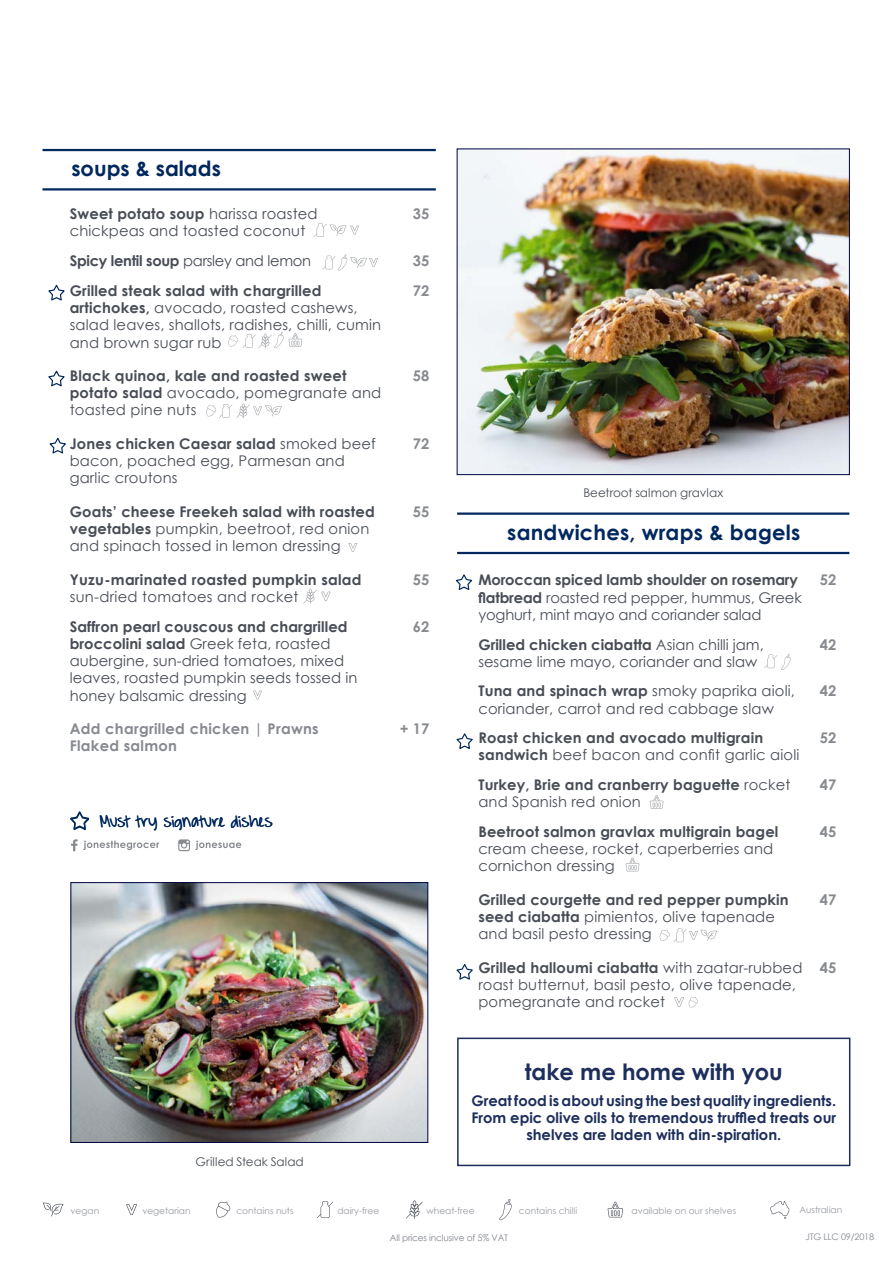
<style>
.page{position:relative;width:893px;height:1263px;background:#fff}
.page>*{position:absolute;margin:0;border:0;box-sizing:border-box;transform-origin:0 0}
.t1{font:700 22.5px "Century Gothic";color:#1d2e5c}
.t2{font:700 21px "Century Gothic";letter-spacing:.01em;color:#00285e}
.t3{font:21px "A Hundred Miles";color:#00285e}
.t4{font:14.7px/17.2px "Century Gothic";letter-spacing:.01em;color:#474c55}
.t5{font:14.7px/17.2px "Century Gothic";letter-spacing:.01em;color:#484d56}
.t6{font:700 14.7px/17.2px "Century Gothic";letter-spacing:.01em;color:#474c55}
.t7{font:700 14.7px/17.2px "Century Gothic";letter-spacing:.015em;color:#484d56}
.t8{font:700 14.7px/17.2px "Century Gothic";color:#1d2e5c;text-align:center}
.t9{font:14.7px/17.2px "Century Gothic";letter-spacing:-.01em;color:#484d56}
.t10{font:700 14.7px/17.2px "Century Gothic";letter-spacing:.02em;color:#868990}
.t11{font:700 14.7px "Century Gothic";letter-spacing:.01em;color:#878a8f}
.t12{font:700 14.7px "Century Gothic";letter-spacing:-.02em;color:#474c55}
.t13{font:12px "Century Gothic";color:#474c55}
.t14{font:9px "Century Gothic";color:#92959d}
.t15{font:9px "Century Gothic";letter-spacing:-.015em;color:#81858d}
.t16{font:9px "Century Gothic";color:#92959c}
.s1{font-weight:700}
.s2{font-weight:400}
</style>
<div class="page">
<svg style="left:456px;top:733px;width:17px;height:16px"></svg>
<svg style="left:455px;top:574px;width:18px;height:16px"></svg>
<svg style="left:48px;top:284px;width:17px;height:17px"></svg>
<svg style="left:48px;top:370px;width:17px;height:17px"></svg>
<svg style="left:49px;top:437px;width:17px;height:17px"></svg>
<svg style="left:314px;top:223px;width:45px;height:14px"></svg>
<svg style="left:348px;top:543px;width:9px;height:9px"></svg>
<svg style="left:303px;top:589px;width:28px;height:15px"></svg>
<svg style="left:206px;top:403px;width:76px;height:15px"></svg>
<svg style="left:322px;top:254px;width:56px;height:17px"></svg>
<svg style="left:659px;top:928px;width:58px;height:14px"></svg>
<svg style="left:764px;top:654px;width:27px;height:16px"></svg>
<svg style="left:650px;top:795px;width:13px;height:14px"></svg>
<svg style="left:228px;top:332px;width:74px;height:16px"></svg>
<svg style="left:253px;top:690px;width:9px;height:9px"></svg>
<svg style="left:626px;top:857px;width:13px;height:14px"></svg>
<svg style="left:674px;top:997px;width:24px;height:10px"></svg>
<svg style="left:456px;top:964px;width:17px;height:16px"></svg>
<hr style="left:457px;top:512px;width:392px;height:3px;background:#00285e">
<hr style="left:457px;top:552px;width:392px;height:2px;background:#00285e">
<div style="left:457px;top:1037px;width:393px;height:129px;border:2px solid #1c2d5c"></div>
<img style="left:459px;top:151px;width:389px;height:322px">
<div style="left:457px;top:149px;width:393px;height:326px;border:1px solid #00053d"></div>
<img style="left:73px;top:884px;width:353px;height:257px">
<div style="left:71px;top:882px;width:357px;height:261px;border:1px solid #00053d"></div>
<hr style="left:43px;top:149px;width:393px;height:2px;background:#00285e">
<hr style="left:43px;top:188px;width:393px;height:3px;background:#00285e">
<svg style="left:317px;top:1201px;width:16px;height:17px"></svg>
<svg style="left:406px;top:1200px;width:17px;height:19px"></svg>
<svg style="left:126px;top:1204px;width:11px;height:11px"></svg>
<svg style="left:43px;top:1202px;width:21px;height:14px"></svg>
<svg style="left:608px;top:1202px;width:15px;height:15px"></svg>
<svg style="left:216px;top:1201px;width:14px;height:16px"></svg>
<svg style="left:499px;top:1199px;width:13px;height:21px"></svg>
<svg style="left:770px;top:1201px;width:19px;height:18px"></svg>
<svg style="left:71px;top:839px;width:88px;height:12px"></svg>
<svg style="left:178px;top:839px;width:63px;height:12px"></svg>
<svg style="left:70px;top:811px;width:20px;height:20px"></svg>
<h2 class="t2" style="left:71px;top:153px;width:151px">soups &amp; salads</h2>
<p class="t4" style="left:70px;top:205px;width:249px"><span class="s1">Sweet potato soup</span> harissa roasted chickpeas and toasted coconut</p>
<p class="t11" style="left:413px;top:203px;width:18px">35</p>
<p class="t12" style="left:70px;top:249px;width:243px">Spicy lentil soup <span class="s2">parsley and lemon</span></p>
<p class="t11" style="left:413px;top:249px;width:18px">35</p>
<p class="t5" style="left:70px;top:282px;width:313px"><span class="s1">Grilled steak salad with chargrilled artichokes,</span> avocado, roasted cashews, salad leaves, shallots, radishes, chilli, cumin and brown sugar rub</p>
<p class="t11" style="left:413px;top:279px;width:18px">72</p>
<p class="t7" style="left:70px;top:366px;width:313px">Black quinoa, kale and roasted sweet potato salad <span class="s2">avocado, pomegranate and toasted pine nuts</span></p>
<p class="t11" style="left:413px;top:364px;width:18px">58</p>
<p class="t5" style="left:70px;top:435px;width:308px"><span class="s1">Jones chicken Caesar salad</span> smoked beef bacon, poached egg, Parmesan and garlic croutons</p>
<p class="t11" style="left:413px;top:432px;width:18px">72</p>
<p class="t4" style="left:70px;top:503px;width:307px"><span class="s1">Goats’ cheese Freekeh salad with roasted vegetables</span> pumpkin, beetroot, red onion and spinach tossed in lemon dressing</p>
<p class="t11" style="left:413px;top:500px;width:18px">55</p>
<p class="t6" style="left:70px;top:570px;width:293px">Yuzu-marinated roasted pumpkin salad</p>
<p class="t4" style="left:70px;top:588px;width:230px">sun-dried tomatoes and rocket</p>
<p class="t11" style="left:413px;top:568px;width:18px">55</p>
<p class="t4" style="left:70px;top:617px;width:289px"><span class="s1">Saffron pearl couscous and chargrilled broccolini salad</span> Greek feta, roasted aubergine, sun-dried tomatoes, mixed leaves, roasted pumpkin seeds tossed in honey balsamic dressing</p>
<p class="t11" style="left:413px;top:615px;width:18px">62</p>
<p class="t10" style="left:70px;top:719px;width:251px">Add chargrilled chicken | Prawns<br>Flaked salmon</p>
<p class="t11" style="left:400px;top:717px;width:31px">+ 17</p>
<h2 class="t3" style="left:100px;top:810px;width:174px">Must try signature dishes</h2>
<p class="t13" style="left:196px;top:1153px;width:110px">Grilled Steak Salad</p>
<p class="t13" style="left:583px;top:484px;width:141px">Beetroot salmon gravlax</p>
<h2 class="t2" style="left:507px;top:516px;width:294px">sandwiches, wraps &amp; bagels</h2>
<p class="t9" style="left:478px;top:571px;width:325px"><span class="s1">Moroccan spiced lamb shoulder on rosemary flatbread</span> roasted red pepper, hummus, Greek yoghurt, mint mayo and coriander salad</p>
<p class="t11" style="left:820px;top:569px;width:18px">52</p>
<p class="t4" style="left:478px;top:635px;width:287px"><span class="s1">Grilled chicken ciabatta</span> Asian chilli jam, sesame lime mayo, coriander and slaw</p>
<p class="t11" style="left:820px;top:633px;width:18px">42</p>
<p class="t4" style="left:478px;top:682px;width:318px"><span class="s1">Tuna and spinach wrap</span> smoky paprika aioli, coriander, carrot and red cabbage slaw</p>
<p class="t11" style="left:820px;top:680px;width:18px">42</p>
<p class="t7" style="left:478px;top:728px;width:323px">Roast chicken and avocado multigrain sandwich <span class="s2">beef bacon and confit garlic aioli</span></p>
<p class="t11" style="left:820px;top:727px;width:18px">52</p>
<p class="t6" style="left:478px;top:775px;width:313px">Turkey, Brie and cranberry baguette <span class="s2">rocket and Spanish red onion</span></p>
<p class="t11" style="left:820px;top:773px;width:18px">47</p>
<p class="t6" style="left:478px;top:822px;width:302px">Beetroot salmon gravlax multigrain bagel</p>
<p class="t4" style="left:478px;top:840px;width:296px">cream cheese, rocket, caperberries and cornichon dressing</p>
<p class="t11" style="left:820px;top:820px;width:18px">45</p>
<p class="t6" style="left:478px;top:890px;width:312px">Grilled courgette and red pepper pumpkin seed ciabatta <span class="s2">pimientos, olive tapenade and basil pesto dressing</span></p>
<p class="t11" style="left:820px;top:888px;width:18px">47</p>
<p class="t5" style="left:478px;top:958px;width:326px"><span class="s1">Grilled halloumi ciabatta</span> with zaatar-rubbed roast butternut, basil pesto, olive tapenade, pomegranate and rocket</p>
<p class="t11" style="left:820px;top:956px;width:18px">45</p>
<h1 class="t1" style="left:525px;top:1055px;width:259px">take me home with you</h1>
<p class="t8" style="left:471px;top:1091px;width:366px">Great food is about using the best quality ingredients.<br>From epic olive oils to tremendous truffled treats our shelves are laden with din-spiration.</p>
<p class="t14" style="left:71px;top:1204px;width:30px">vegan</p>
<p class="t14" style="left:142px;top:1204px;width:50px">vegetarian</p>
<p class="t16" style="left:236px;top:1204px;width:59px">contains nuts</p>
<p class="t14" style="left:337px;top:1204px;width:43px">dairy-free</p>
<p class="t14" style="left:426px;top:1204px;width:50px">wheat-free</p>
<p class="t14" style="left:519px;top:1204px;width:60px">contains chilli</p>
<p class="t14" style="left:632px;top:1204px;width:106px">available on our shelves</p>
<p class="t14" style="left:799px;top:1203px;width:44px">Australian</p>
<p class="t15" style="left:390px;top:1231px;width:120px">All prices inclusive of 5% VAT</p>
<p class="t15" style="left:806px;top:1231px;width:70px">JTG LLC 09/2018</p>
</div>
